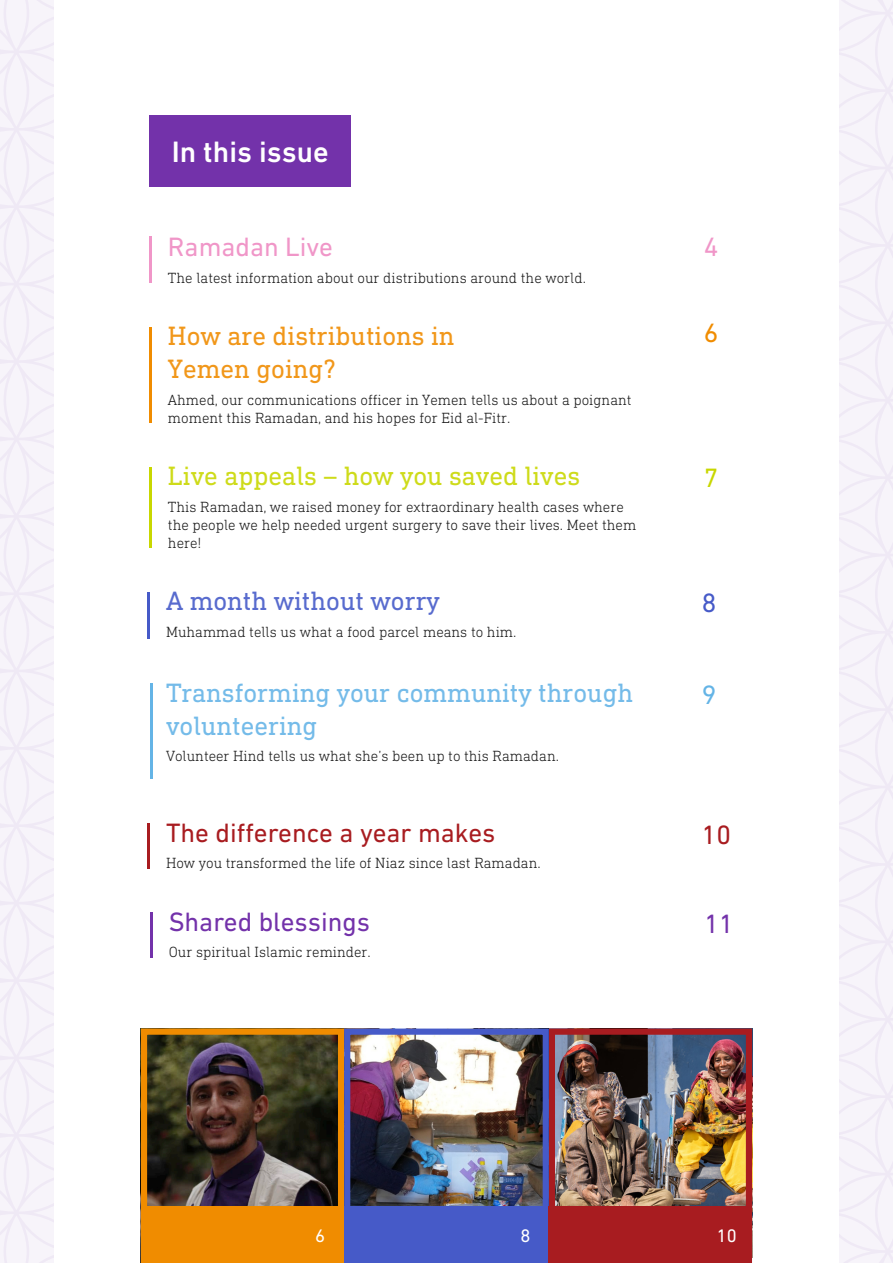
<style>
.page{position:relative;width:893px;height:1263px;background:#fff}
.page>*{position:absolute;margin:0;border:0;box-sizing:border-box;transform-origin:0 0}
.Heading{font:500 30px "DIN Next LT Pro";color:#fff}
.Heading-2{font:27px/33px "DIN Next Slab Pro";color:#74bbe9}
.Heading-3{font:27px/33px "DIN Next Slab Pro";color:#f1971a}
.Heading-4{font:27px "DIN Next Slab Pro";color:#cedb1a}
.Heading-5{font:27px "DIN Next LT Pro";color:#a81c20}
.Heading-6{font:27px "DIN Next Slab Pro";color:#586bce}
.Heading-7{font:27px "DIN Next LT Pro";color:#7332aa}
.Heading-8{font:27px "DIN Next LT Pro";color:#f096c8}
.Heading-9{font:27px "DIN Next LT Pro";color:#64b4e6}
.Heading-10{font:27px "DIN Next LT Pro";color:#465ac8}
.Heading-11{font:27px "DIN Next LT Pro";color:#c8d700}
.Heading-12{font:27px "DIN Next LT Pro";color:#f08c00}
.Heading-13{font:18.45px "DIN Next LT Pro";color:#fff}
.Heading-14{font:300 15px/18px "DIN Next Slab Pro";color:#1a1a1a}
</style>
<div class="page">
<svg style="left:0;top:1px;width:54px;height:631px;fill:#f7f4fa"></svg>
<svg style="left:839px;top:1px;width:54px;height:631px;fill:#f7f4fa"></svg>
<svg style="left:0;top:632px;width:54px;height:631px;fill:#f7f4fa"></svg>
<svg style="left:839px;top:632px;width:54px;height:631px;fill:#f7f4fa"></svg>
<div style="left:149px;top:115px;width:202px;height:71px;background:#7332aa"></div>
<img style="left:148px;top:1035px;width:394px;height:172px">
<div style="left:141px;top:1028px;width:203px;height:235px;border:6px solid #f08c00"></div>
<img style="left:556px;top:1035px;width:189px;height:172px">
<div style="left:549px;top:1028px;width:203px;height:235px;border:6px solid #a81c20"></div>
<div style="left:344px;top:1028px;width:205px;height:235px;border:6px solid #465ac8"></div>
<hr style="left:147px;top:823px;width:3px;height:45px;background:#a81c20">
<hr style="left:150px;top:912px;width:3px;height:45px;background:#7332aa">
<hr style="left:150px;top:683px;width:2px;height:96px;background:#64b4e6">
<hr style="left:147px;top:592px;width:3px;height:47px;background:#465ac8">
<hr style="left:149px;top:467px;width:3px;height:81px;background:#c8d700">
<hr style="left:149px;top:327px;width:3px;height:96px;background:#f08c00">
<hr style="left:149px;top:236px;width:3px;height:47px;background:#f096c8">
<div style="left:141px;top:1207px;width:203px;height:56px;background:#f08c00"></div>
<div style="left:344px;top:1207px;width:205px;height:56px;background:#465ac8"></div>
<div style="left:549px;top:1207px;width:203px;height:56px;background:#a81c20"></div>
<p class="Heading" style="left:172px;top:134px;width:158px">In this issue</p>
<p class="Heading-8" style="left:168px;top:231px;width:167px">Ramadan Live</p>
<p class="Heading-14" style="left:168px;top:268px;width:419px">The latest information about our distributions around the world.</p>
<p class="Heading-3" style="left:168px;top:319px;width:288px">How are distributions in<br>Yemen going?</p>
<p class="Heading-14" style="left:168px;top:391px;width:465px">Ahmed, our communications officer in Yemen tells us about a poignant moment this Ramadan, and his hopes for Eid al-Fitr.</p>
<p class="Heading-4" style="left:168px;top:461px;width:414px">Live appeals – how you saved lives</p>
<p class="Heading-14" style="left:168px;top:498px;width:470px">This Ramadan, we raised money for extraordinary health cases where the people we help needed urgent surgery to save their lives. Meet them here!</p>
<p class="Heading-6" style="left:166px;top:586px;width:275px">A month without worry</p>
<p class="Heading-14" style="left:166px;top:623px;width:352px">Muhammad tells us what a food parcel means to him.</p>
<p class="Heading-2" style="left:166px;top:676px;width:469px">Transforming your community through volunteering</p>
<p class="Heading-14" style="left:166px;top:747px;width:394px">Volunteer Hind tells us what she’s been up to this Ramadan.</p>
<p class="Heading-5" style="left:166px;top:817px;width:331px">The difference a year makes</p>
<p class="Heading-14" style="left:166px;top:854px;width:376px">How you transformed the life of Niaz since last Ramadan.</p>
<p class="Heading-7" style="left:169px;top:906px;width:203px">Shared blessings</p>
<p class="Heading-14" style="left:169px;top:943px;width:204px">Our spiritual Islamic reminder.</p>
<p class="Heading-8" style="left:704px;top:231px;width:16px">4</p>
<p class="Heading-12" style="left:704px;top:317px;width:16px">6</p>
<p class="Heading-11" style="left:704px;top:462px;width:16px">7</p>
<p class="Heading-10" style="left:702px;top:588px;width:16px">8</p>
<p class="Heading-9" style="left:702px;top:679px;width:16px">9</p>
<p class="Heading-5" style="left:702px;top:819px;width:31px">10</p>
<p class="Heading-7" style="left:704px;top:908px;width:31px">11</p>
<p class="Heading-13" style="left:315px;top:1225px;width:12px">6</p>
<p class="Heading-13" style="left:520px;top:1225px;width:12px">8</p>
<p class="Heading-13" style="left:717px;top:1225px;width:22px">10</p>
</div>
